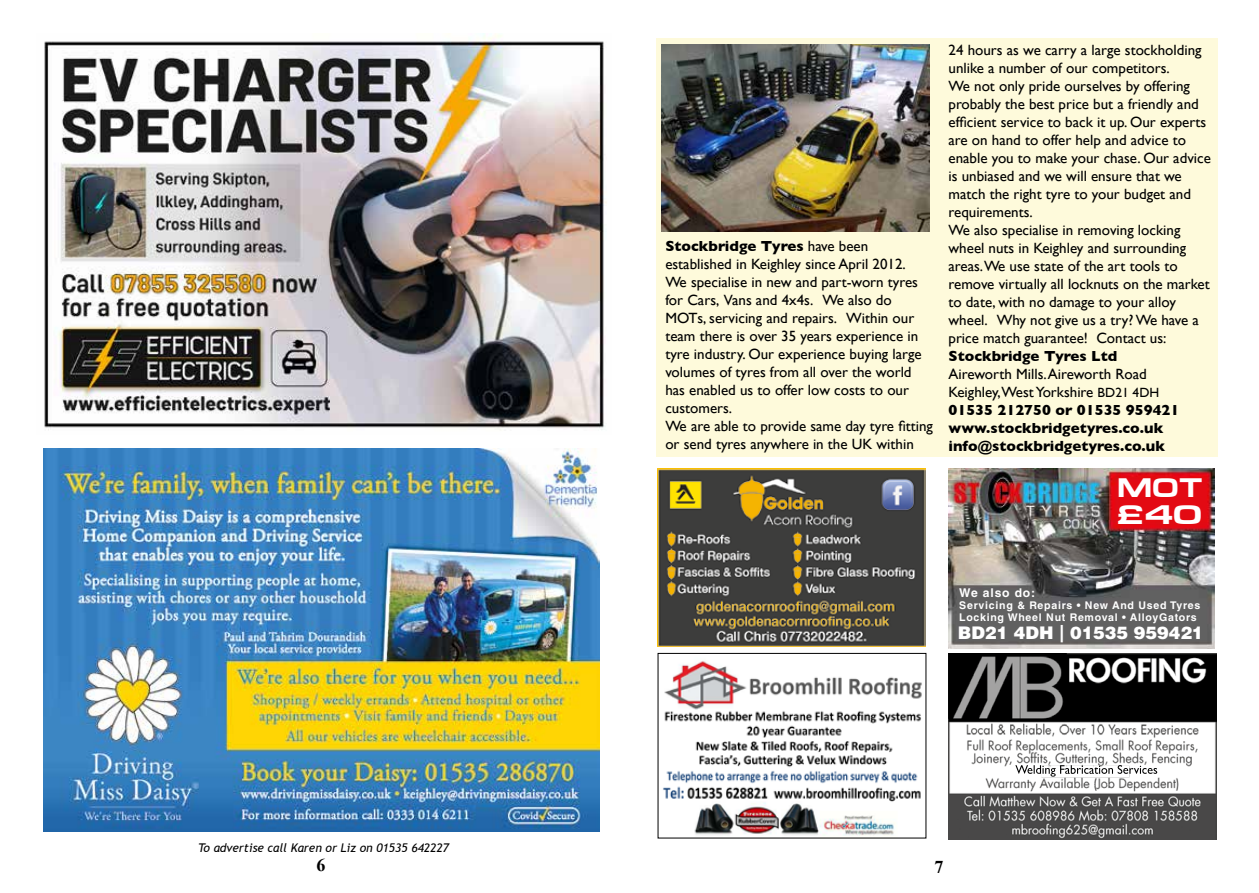
<style>
.page{position:relative;width:1259px;height:893px;background:#fff}
.page>*{position:absolute;margin:0;border:0;box-sizing:border-box;transform-origin:0 0}
.t1{font:700 expanded 27.3px/27.3px "Micro FLF";color:#fff;scale:1.07 1}
.t2{font:700 18px "Times New Roman";color:#000}
.t3{font:900 17.4px "Helvetica LT Std";color:#fff}
.t4{font:700 15px "Gill Sans";color:#000}
.t5{font:14.85px/18px "Gill Sans";color:#000}
.t6{font:700 14.85px "Gill Sans";color:#000}
.t7{font:700 12.15px "Helvetica LT Std";letter-spacing:.07em;color:#fff}
.t8{font:italic 12px "Trebuchet MS";color:#000}
.t9{font:700 10.65px/12.1px "Helvetica LT Std";letter-spacing:.07em;color:#fff}
.s1{font-weight:700}
.s2{font-size:13.35px}
</style>
<div class="page">
<img style="left:663px;top:661px;width:259px;height:175px">
<div style="left:658px;top:653px;width:268px;height:185px;border:1px solid #000"></div>
<img style="left:948px;top:653px;width:268px;height:187px">
<img style="left:658px;top:468px;width:267px;height:179px">
<img style="left:43px;top:449px;width:556px;height:383px">
<img style="left:44px;top:33px;width:563px;height:397px">
<img style="left:948px;top:468px;width:266px;height:181px">
<div style="left:656px;top:38px;width:561px;height:419px;background:#fefadb"></div>
<img style="left:662px;top:44px;width:268px;height:188px">
<p class="t8" style="left:198px;top:841px;width:253px">To advertise call Karen or Liz on 01535 642227</p>
<p class="t2" style="left:316px;top:852px;width:10px">6</p>
<p class="t5" style="left:665px;top:237px;width:269px"><span class="s1">Stockbridge Tyres</span> have been established in Keighley since April 2012.<br>We specialise in new and part-worn tyres for Cars, Vans and 4x4s. We also do MOTs, servicing and repairs. Within our team there is over 35 years experience in tyre industry. Our experience buying large volumes of tyres from all over the world has enabled us to offer low costs to our customers.<br>We are able to provide same day tyre fitting or send tyres anywhere in the UK within</p>
<p class="t5" style="left:948px;top:41px;width:264px">24 hours as we carry a large stockholding unlike a number of our competitors.<br>We not only pride ourselves by offering probably the best price but a friendly and efficient service to back it up. Our experts are on hand to offer help and advice to enable you to make your chase. Our advice is unbiased and we will ensure that we match the right tyre to your budget and requirements.<br>We also specialise in removing locking wheel nuts in Keighley and surrounding areas.We use state of the art tools to remove virtually all locknuts on the market to date, with no damage to your alloy wheel. Why not give us a try? We have a price match guarantee! Contact us:</p>
<p class="t6" style="left:948px;top:344px;width:170px">Stockbridge Tyres Ltd</p>
<p class="t5" style="left:948px;top:365px;width:232px">Aireworth Mills. Aireworth Road<br>Keighley,West Yorkshire <span class="s2">BD21 4DH<br></span><span class="s1">01535 212750 or 01535 959421 www.stockbridgetyres.co.uk</span></p>
<p class="t4" style="left:948px;top:434px;width:218px">info@stockbridgetyres.co.uk</p>
<h1 class="t1" style="left:1116px;top:474px;width:81px">MOT £40</h1>
<p class="t7" style="left:959px;top:585px;width:77px">We also do:</p>
<p class="t9" style="left:959px;top:599px;width:243px">Servicing &amp; Repairs • New And Used Tyres<br>Locking Wheel Nut Removal • AlloyGators</p>
<p class="t3" style="left:958px;top:621px;width:247px">BD21 4DH | 01535 959421</p>
<p class="t2" style="left:934px;top:854px;width:10px">7</p>
</div>
